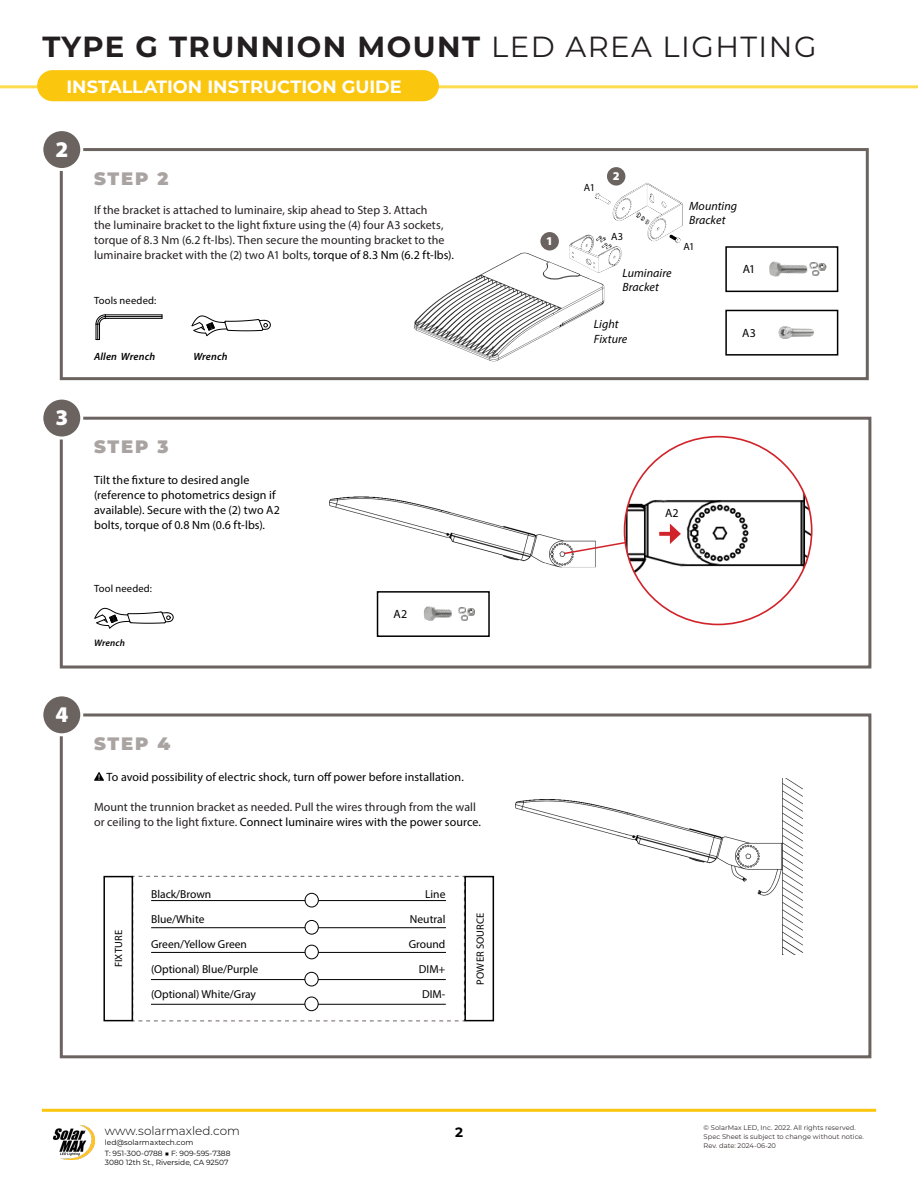
<style>
.page{position:relative;width:918px;height:1188px;background:#fff}
.page>*{position:absolute;margin:0;border:0;box-sizing:border-box;transform-origin:0 0}
.t1{font:700 29.1px "Montserrat";letter-spacing:.05em;color:#231f20}
.Caution_paragraph{font:900 22.5px "Myriad Pro";color:#fff}
.Subheader{font:900 18px "Montserrat";letter-spacing:.1em;color:#a9a3a1}
.t2{font:700 17.85px "Montserrat";color:#fff}
.t3{font:700 13.5px "Montserrat";color:#000}
.Steps_text{font:12px/15px "Myriad Pro";letter-spacing:.005em;color:#241f21}
.Steps_text-2{font:12px/15px "Myriad Pro";letter-spacing:.01em;color:#000}
.Paragraph_Style_3{font:12px/15px "Myriad Pro";letter-spacing:.005em;color:#241f21}
.Paragraph_Style_3-2{font:12px "Myriad Pro";letter-spacing:.01em;color:#000}
.Steps_text-3{font:italic 12px "Myriad Pro";letter-spacing:.005em;color:#000}
.t4{font:300 12px "Montserrat";color:#000}
.Caution_paragraph-2{font:900 12px "Myriad Pro";color:#fff}
.Subheader-2{font:11.55px "Myriad Pro";color:#000}
.Steps_text-4{font:10.5px "Myriad Pro";letter-spacing:.015em;color:#000}
.Paragraph_Style_3-3{font:10.5px "Myriad Pro";letter-spacing:.015em;color:#000}
.Steps_text-5{font:italic 600 10.5px "Myriad Pro";letter-spacing:.015em;color:#000}
.Paragraph_Style_3-4{font:italic 600 10.5px "Myriad Pro";letter-spacing:.01em;color:#000}
.Paragraph_Style_3-5{font:italic 600 9.45px "Myriad Pro";letter-spacing:.015em;color:#000}
.t5{font:7.5px/10.5px "Montserrat";color:#000}
.t6{font:6.75px/9px "Montserrat";color:#302a28}
.s1{font-weight:400}
.s2{color:#000}
</style>
<div class="page">
<hr style="left:42px;top:1109px;width:834px;height:3px;background:#fbc60e">
<img style="left:54px;top:1125px;width:40px;height:35px">
<hr style="left:0;top:85px;width:918px;height:3px;background:#fcdb4e">
<div style="left:37px;top:70px;width:402px;height:31px;background:#fbc60e;border-radius:16px"></div>
<div style="left:60px;top:417px;width:811px;height:252px;border:3px solid #6b6360"></div>
<div style="left:42px;top:398px;width:40px;height:40px;background:#6b6360;border-radius:50%"></div>
<div style="left:40px;top:397px;width:43px;height:43px;border:3px solid #fff;border-radius:50%"></div>
<div style="left:60px;top:148px;width:809px;height:232px;border:3px solid #6b6360"></div>
<div style="left:42px;top:130px;width:40px;height:40px;background:#6b6360;border-radius:50%"></div>
<div style="left:40px;top:128px;width:43px;height:43px;border:3px solid #fff;border-radius:50%"></div>
<img style="left:329px;top:496px;width:267px;height:72px">
<svg style="left:191px;top:316px;width:80px;height:21px"></svg>
<div style="left:377px;top:591px;width:113px;height:46px;border:2px solid #000"></div>
<svg style="left:458px;top:607px;width:17px;height:14px"></svg>
<img style="left:424px;top:606px;width:28px;height:15px">
<img style="left:625px;top:437px;width:187px;height:187px;border-radius:94px">
<svg style="left:658px;top:530px;width:10px;height:8px"></svg>
<svg style="left:659px;top:532px;width:9px;height:4px"></svg>
<svg style="left:668px;top:520px;width:15px;height:28px"></svg>
<svg style="left:94px;top:608px;width:80px;height:21px"></svg>
<img style="left:414px;top:183px;width:269px;height:179px">
<div style="left:606px;top:166px;width:20px;height:20px;background:#6b6360;border-radius:50%"></div>
<div style="left:605px;top:166px;width:22px;height:21px;border:2px solid #fff;border-radius:50%"></div>
<div style="left:540px;top:231px;width:20px;height:20px;background:#6b6360;border-radius:50%"></div>
<div style="left:539px;top:231px;width:21px;height:21px;border:2px solid #fff;border-radius:50%"></div>
<div style="left:725px;top:246px;width:113px;height:46px;border:2px solid #000"></div>
<img style="left:769px;top:261px;width:38px;height:16px">
<svg style="left:810px;top:262px;width:16px;height:14px"></svg>
<div style="left:725px;top:310px;width:113px;height:46px;border:2px solid #000"></div>
<img style="left:778px;top:326px;width:36px;height:13px">
<div style="left:60px;top:713px;width:811px;height:345px;border:3px solid #6b6360"></div>
<div style="left:42px;top:695px;width:40px;height:40px;background:#6b6360;border-radius:50%"></div>
<div style="left:40px;top:693px;width:43px;height:43px;border:3px solid #fff;border-radius:50%"></div>
<img style="left:515px;top:779px;width:288px;height:175px">
<svg style="left:94px;top:772px;width:10px;height:9px"></svg>
<svg style="left:132px;top:875px;width:333px;height:147px"></svg>
<div style="left:103px;top:876px;width:30px;height:145px;border:2px solid #000"></div>
<div style="left:464px;top:876px;width:30px;height:145px;border:2px solid #000"></div>
<div style="left:305px;top:893px;width:13px;height:14px;background:#fff;border-radius:50%"></div>
<div style="left:305px;top:893px;width:14px;height:14px;border:1px solid #000;border-radius:50%"></div>
<div style="left:305px;top:920px;width:13px;height:14px;background:#fff;border-radius:50%"></div>
<div style="left:305px;top:920px;width:14px;height:15px;border:1px solid #000;border-radius:50%"></div>
<div style="left:305px;top:945px;width:13px;height:14px;background:#fff;border-radius:50%"></div>
<div style="left:305px;top:945px;width:14px;height:14px;border:1px solid #000;border-radius:50%"></div>
<hr style="left:151px;top:979px;width:295px;height:1px;background:#000">
<hr style="left:151px;top:1004px;width:295px;height:1px;background:#000">
<div style="left:305px;top:972px;width:13px;height:14px;background:#fff;border-radius:50%"></div>
<div style="left:304px;top:972px;width:15px;height:14px;border:1px solid #000;border-radius:50%"></div>
<div style="left:305px;top:997px;width:13px;height:14px;background:#fff;border-radius:50%"></div>
<div style="left:304px;top:997px;width:15px;height:14px;border:1px solid #000;border-radius:50%"></div>
<svg style="left:563px;top:541px;width:64px;height:14px"></svg>
<svg style="left:95px;top:314px;width:68px;height:27px"></svg>
<h1 class="t1" style="left:42px;top:26px;width:776px">TYPE G TRUNNION MOUNT <span class="s1">LED AREA LIGHTING</span></h1>
<h3 class="t2" style="left:66px;top:74px;width:337px">INSTALLATION INSTRUCTION GUIDE</h3>
<p class="Caution_paragraph" style="left:55px;top:134px;width:14px">2</p>
<p class="Caution_paragraph" style="left:55px;top:403px;width:14px">3</p>
<p class="Caution_paragraph" style="left:55px;top:700px;width:14px">4</p>
<p class="Subheader" style="left:94px;top:165px;width:76px">STEP 2</p>
<p class="Steps_text" style="left:94px;top:202px;width:361px">If the bracket is attached to luminaire, skip ahead to Step 3. Attach<br>the luminaire bracket to the light fixture using the (4) four A3 sockets, torque of 8.3 Nm (6.2 ft-lbs). Then secure the mounting bracket to the luminaire bracket with the (2) two A1 bolts, <span class="s2">torque of 8.3 Nm (6.2 ft-lbs).</span></p>
<p class="Steps_text-4" style="left:94px;top:294px;width:64px">Tools needed:</p>
<p class="Steps_text-5" style="left:94px;top:350px;width:63px">Allen Wrench</p>
<p class="Paragraph_Style_3-4" style="left:193px;top:350px;width:36px">Wrench</p>
<p class="Subheader" style="left:94px;top:433px;width:76px">STEP 3</p>
<p class="Steps_text-2" style="left:94px;top:472px;width:187px">Tilt the fixture to desired angle (reference to photometrics design if available). Secure with the (2) two A2 bolts, torque of 0.8 Nm (0.6 ft-lbs).</p>
<p class="Steps_text-4" style="left:94px;top:582px;width:60px">Tool needed:</p>
<p class="Paragraph_Style_3-5" style="left:94px;top:637px;width:32px">Wrench</p>
<p class="Steps_text-2" style="left:394px;top:606px;width:15px">A2</p>
<p class="Subheader" style="left:94px;top:730px;width:78px">STEP 4</p>
<p class="Paragraph_Style_3-2" style="left:107px;top:769px;width:359px">To avoid possibility of electric shock, turn off power before installation.</p>
<p class="Paragraph_Style_3" style="left:94px;top:799px;width:388px">Mount the trunnion bracket as needed. Pull the wires through from the wall or ceiling to the light fixture. <span class="s2">Connect luminaire wires with the power source.</span></p>
<p class="Paragraph_Style_3-3" style="left:112px;top:967px;width:39px;rotate:-90deg">FIXTURE</p>
<p class="Subheader-2" style="left:151px;top:887px;width:62px">Black/Brown</p>
<p class="Subheader-2" style="left:151px;top:912px;width:55px">Blue/White</p>
<p class="Subheader-2" style="left:151px;top:937px;width:97px">Green/Yellow Green</p>
<p class="Subheader-2" style="left:151px;top:962px;width:109px">(Optional) Blue/Purple</p>
<p class="Subheader-2" style="left:151px;top:987px;width:106px">(Optional) White/Gray</p>
<p class="Subheader-2" style="left:425px;top:887px;width:22px">Line</p>
<p class="Subheader-2" style="left:410px;top:912px;width:37px">Neutral</p>
<p class="Subheader-2" style="left:409px;top:937px;width:38px">Ground</p>
<p class="Subheader-2" style="left:419px;top:962px;width:28px">DIM+</p>
<p class="Subheader-2" style="left:422px;top:987px;width:25px">DIM-</p>
<p class="Paragraph_Style_3-3" style="left:474px;top:985px;width:73px;rotate:-90deg">POWER SOURCE</p>
<p class="Caution_paragraph-2" style="left:546px;top:233px;width:8px">1</p>
<p class="Steps_text-4" style="left:584px;top:181px;width:13px">A1</p>
<p class="Caution_paragraph-2" style="left:613px;top:168px;width:8px">2</p>
<p class="Steps_text-4" style="left:611px;top:230px;width:14px">A3</p>
<p class="Steps_text-3" style="left:623px;top:266px;width:51px">Luminaire</p>
<p class="Steps_text-3" style="left:623px;top:280px;width:38px">Bracket</p>
<p class="Steps_text-3" style="left:594px;top:316px;width:26px">Light</p>
<p class="Steps_text-3" style="left:594px;top:331px;width:35px">Fixture</p>
<p class="Steps_text-3" style="left:689px;top:199px;width:50px">Mounting</p>
<p class="Steps_text-3" style="left:689px;top:212px;width:38px">Bracket</p>
<p class="Steps_text-4" style="left:684px;top:240px;width:13px">A1</p>
<p class="Steps_text-2" style="left:743px;top:262px;width:14px">A1</p>
<p class="Steps_text-2" style="left:742px;top:325px;width:15px">A3</p>
<p class="Steps_text-2" style="left:665px;top:505px;width:15px">A2</p>
<p class="t4" style="left:105px;top:1123px;width:137px">www.solarmaxled.com</p>
<p class="t5" style="left:105px;top:1137px;width:127px">led@solarmaxtech.com<br>T: 951-300-0788 ■ F: 909-595-7388</p>
<p class="t5" style="left:105px;top:1157px;width:125px">3080 12th St., Riverside, CA 92507</p>
<p class="t3" style="left:455px;top:1122px;width:9px">2</p>
<p class="t6" style="left:704px;top:1123px;width:162px">© SolarMax LED, Inc. 2022. All rights reserved.<br>Spec Sheet is subject to change without notice.<br>Rev. date: 2024-06-20</p>
</div>
